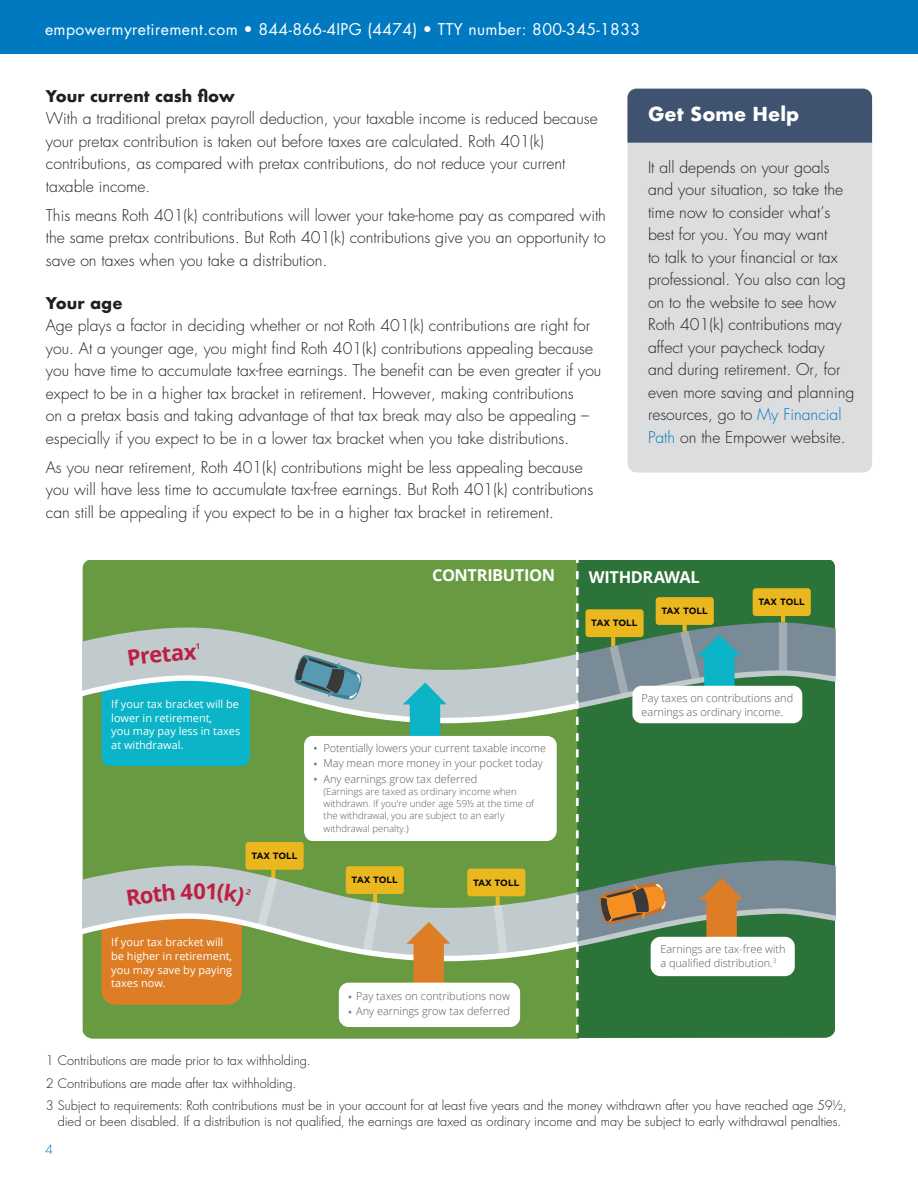
<style>
.page{position:relative;width:918px;height:1188px;background:#fff}
.page>*{position:absolute;margin:0;border:0;box-sizing:border-box;transform-origin:0 0}
.t1{font:700 18.75px "Futura";color:#fff}
.t2{font:700 16.35px "Open Sans";letter-spacing:-.025em;color:#fff}
.Body{font:300 15.75px/22.5px "Futura";color:#231f20}
.t3{font:15.75px "Futura Std";letter-spacing:.025em;color:#fff}
.Sub_Subhead{font:700 15.75px "Futura";color:#231f20}
.footnote{font:300 12.75px/15.8px "Futura Std";color:#231f20;text-align:center}
.t4{font:300 12.75px "Futura";color:#0079c1}
.t5{font:300 10.95px/15px "Open Sans";color:#5a5a5d}
.t6{font:10.95px/13.6px "Open Sans";color:#fff}
.t7{font:300 9.6px/12.3px "Open Sans";color:#5a5a5d}
.t8{font:700 9.15px "Gotham";letter-spacing:-.02em;color:#030505}
.s1{color:#0079c1}
</style>
<div class="page">
<div style="left:0;top:0;width:918px;height:54px;background:#0079c1"></div>
<div style="left:83px;top:561px;width:494px;height:478px;background:#679a41"></div>
<div style="left:577px;top:561px;width:258px;height:10px;background:#2c7339"></div>
<div style="left:102px;top:723px;width:148px;height:43px;background:#0bb4c7"></div>
<svg style="left:82px;top:956px;width:494px;height:5px;fill:#679a41"></svg>
<svg style="left:82px;top:865px;width:494px;height:91px;background:#a2ba99"></svg>
<svg style="left:406px;top:922px;width:44px;height:61px;background:#ca9757"></svg>
<svg style="left:82px;top:718px;width:494px;height:5px"></svg>
<svg style="left:82px;top:627px;width:494px;height:91px;background:#7eb597"></svg>
<div style="left:246px;top:842px;width:58px;height:28px;background:#eab71f;border-radius:3px"></div>
<svg style="left:258px;top:877px;width:19px;height:49px"></svg>
<div style="left:346px;top:866px;width:58px;height:28px;background:#eab71f;border-radius:3px"></div>
<svg style="left:363px;top:902px;width:17px;height:49px"></svg>
<div style="left:467px;top:869px;width:58px;height:27px;background:#eab71f;border-radius:3px"></div>
<svg style="left:494px;top:905px;width:14px;height:51px"></svg>
<svg style="left:576px;top:571px;width:260px;height:468px;background:#608d64"></svg>
<div style="left:656px;top:597px;width:58px;height:28px;background:#eab71f;border-radius:3px"></div>
<div style="left:339px;top:983px;width:181px;height:44px;background:#fff;border-radius:10px"></div>
<svg style="left:294px;top:654px;width:263px;height:187px"></svg>
<div style="left:627px;top:89px;width:245px;height:384px;background:#dcddde;border-radius:9px"></div>
<div style="left:627px;top:89px;width:245px;height:54px;background:#3f5270"></div>
<svg style="left:102px;top:883px;width:149px;height:122px;background:#d19a5f"></svg>
<div style="left:128px;top:644px;width:71px;height:22px;background:#c1cacd"></div>
<p class="t3" style="left:45px;top:19px;width:597px">empowermyretirement.com • 844-866-4IPG (4474) • TTY number: 800-345-1833</p>
<p class="Sub_Subhead" style="left:46px;top:84px;width:191px">Your current cash flow</p>
<p class="Body" style="left:46px;top:107px;width:553px">With a traditional pretax payroll deduction, your taxable income is reduced because your pretax contribution is taken out before taxes are calculated. Roth 401(k) contributions, as compared with pretax contributions, do not reduce your current taxable income.</p>
<p class="Body" style="left:46px;top:204px;width:562px;text-align:justify">This means Roth 401(k) contributions will lower your take-home pay as compared with the same pretax contributions. But Roth 401(k) contributions give you an opportunity to save on taxes when you take a distribution.</p>
<p class="Sub_Subhead" style="left:46px;top:291px;width:78px">Your age</p>
<p class="Body" style="left:46px;top:314px;width:557px">Age plays a factor in deciding whether or not Roth 401(k) contributions are right for you. At a younger age, you might find Roth 401(k) contributions appealing because you have time to accumulate tax-free earnings. The benefit can be even greater if you expect to be in a higher tax bracket in retirement. However, making contributions<br>on a pretax basis and taking advantage of that tax break may also be appealing – especially if you expect to be in a lower tax bracket when you take distributions.</p>
<p class="Body" style="left:46px;top:456px;width:549px">As you near retirement, Roth 401(k) contributions might be less appealing because you will have less time to accumulate tax-free earnings. But Roth 401(k) contributions can still be appealing if you expect to be in a higher tax bracket in retirement.</p>
<p class="t1" style="left:648px;top:101px;width:153px">Get Some Help</p>
<p class="Body" style="left:648px;top:156px;width:208px">It all depends on your goals and your situation, so take the time now to consider what’s best for you. You may want<br>to talk to your financial or tax professional. You also can log on to the website to see how<br>Roth 401(k) contributions may affect your paycheck today<br>and during retirement. Or, for even more saving and planning resources, go to <span class="s1">My Financial<br>Path</span> on the Empower website.</p>
<p class="t2" style="left:432px;top:564px;width:124px">CONTRIBUTION</p>
<p class="t2" style="left:589px;top:565px;width:113px">WITHDRAWAL</p>
<p class="t8" style="left:591px;top:618px;width:48px">TAX TOLL</p>
<p class="t8" style="left:662px;top:606px;width:48px">TAX TOLL</p>
<p class="t8" style="left:759px;top:597px;width:48px">TAX TOLL</p>
<p class="t6" style="left:111px;top:697px;width:130px">If your tax bracket will be lower in retirement,<br>you may pay less in taxes at withdrawal.</p>
<p class="t5" style="left:642px;top:691px;width:153px;line-height:13.6px">Pay taxes on contributions and earnings as ordinary income.</p>
<p class="t5" style="left:323px;top:741px;width:224px">Potentially lowers your current taxable income<br>May mean more money in your pocket today<br>Any earnings grow tax deferred</p>
<p class="t7" style="left:323px;top:785px;width:212px">(Earnings are taxed as ordinary income when withdrawn. If you're under age 59½ at the time of the withdrawal, you are subject to an early withdrawal penalty.)</p>
<p class="t8" style="left:251px;top:850px;width:48px">TAX TOLL</p>
<p class="t8" style="left:352px;top:875px;width:48px">TAX TOLL</p>
<p class="t8" style="left:473px;top:877px;width:48px">TAX TOLL</p>
<p class="t6" style="left:111px;top:935px;width:123px">If your tax bracket will be higher in retirement, you may save by paying taxes now.</p>
<p class="t5" style="left:660px;top:942px;width:127px;line-height:13.6px">Earnings are tax-free with a qualified distribution.<sup>3</sup></p>
<p class="t5" style="left:356px;top:989px;width:155px">Pay taxes on contributions now<br>Any earnings grow tax deferred</p>
<p class="footnote" style="left:46px;top:1053px;width:266px">1 Contributions are made prior to tax withholding.</p>
<p class="footnote" style="left:46px;top:1076px;width:252px">2 Contributions are made after tax withholding.</p>
<p class="footnote" style="left:46px;top:1098px;width:803px">3 Subject to requirements: Roth contributions must be in your account for at least five years and the money withdrawn after you have reached age 59½, died or been disabled. If a distribution is not qualified, the earnings are taxed as ordinary income and may be subject to early withdrawal penalties.</p>
<p class="t4" style="left:45px;top:1141px;width:9px">4</p>
</div>
